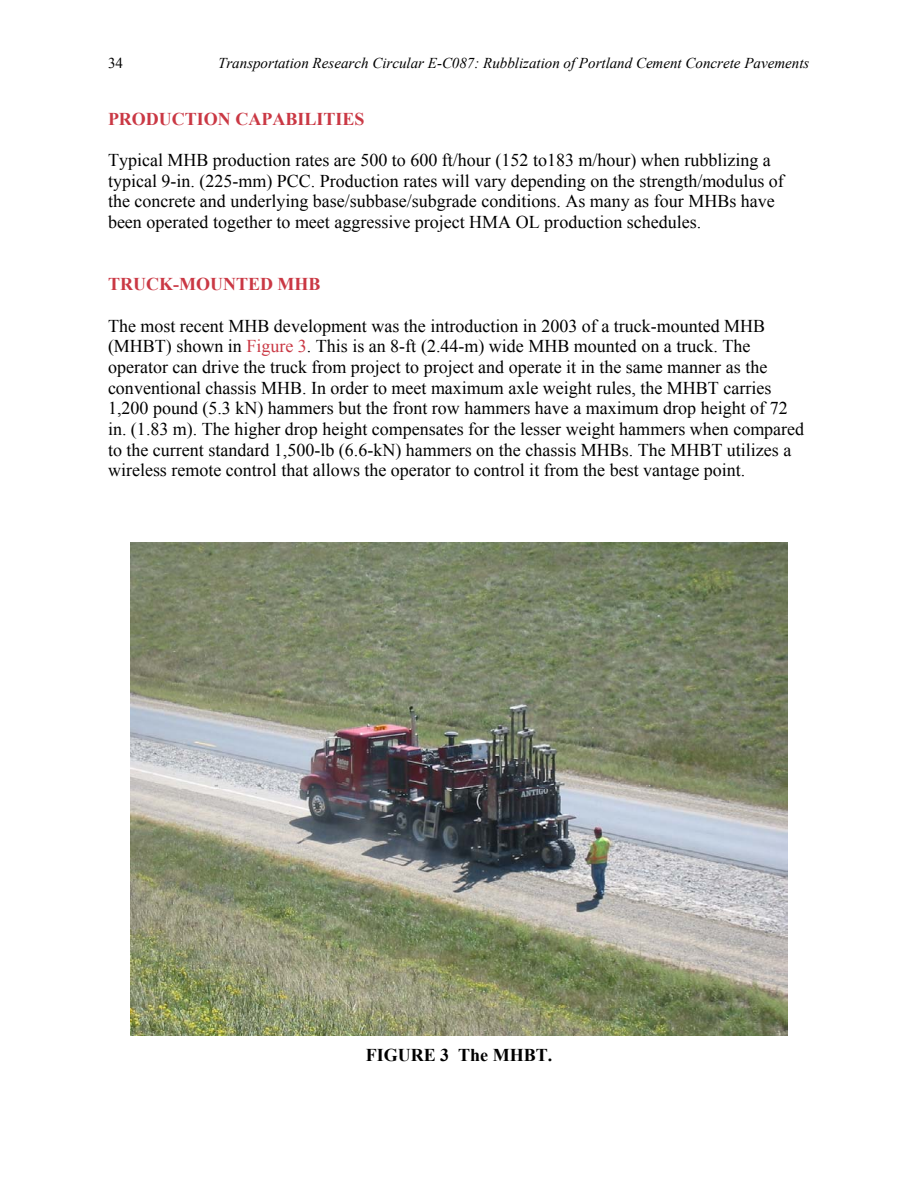
<style>
.page{position:relative;width:918px;height:1188px;background:#fff}
.page>*{position:absolute;margin:0;border:0;box-sizing:border-box;transform-origin:0 0}
.t1{font:18px/20.7px "Times New Roman";color:#000}
.t2{font:700 18px "Times New Roman";color:#ca3844}
.t3{font:700 18px "Times New Roman";color:#000}
.t4{font:italic 15px "Times New Roman";color:#000}
.t5{font:15px "Times New Roman";color:#000}
.s1{color:#ca3844}
</style>
<div class="page">
<img style="left:130px;top:543px;width:658px;height:492px">
<p class="t5" style="left:108px;top:54px;width:17px">34</p>
<p class="t4" style="left:218px;top:54px;width:593px">Transportation Research Circular E-C087: Rubblization of Portland Cement Concrete Pavements</p>
<p class="t2" style="left:108px;top:109px;width:258px">PRODUCTION CAPABILITIES</p>
<p class="t1" style="left:108px;top:150px;width:677px">Typical MHB production rates are 500 to 600 ft/hour (152 to183 m/hour) when rubblizing a typical 9-in. (225-mm) PCC. Production rates will vary depending on the strength/modulus of the concrete and underlying base/subbase/subgrade conditions. As many as four MHBs have been operated together to meet aggressive project HMA OL production schedules.</p>
<p class="t2" style="left:108px;top:274px;width:214px">TRUCK-MOUNTED MHB</p>
<p class="t1" style="left:108px;top:315px;width:698px">The most recent MHB development was the introduction in 2003 of a truck-mounted MHB (MHBT) shown in <span class="s1">Figure 3</span>. This is an 8-ft (2.44-m) wide MHB mounted on a truck. The operator can drive the truck from project to project and operate it in the same manner as the conventional chassis MHB. In order to meet maximum axle weight rules, the MHBT carries 1,200 pound (5.3 kN) hammers but the front row hammers have a maximum drop height of 72 in. (1.83 m). The higher drop height compensates for the lesser weight hammers when compared to the current standard 1,500-lb (6.6-kN) hammers on the chassis MHBs. The MHBT utilizes a wireless remote control that allows the operator to control it from the best vantage point.</p>
<p class="t3" style="left:366px;top:1045px;width:188px">FIGURE 3 The MHBT.</p>
</div>
